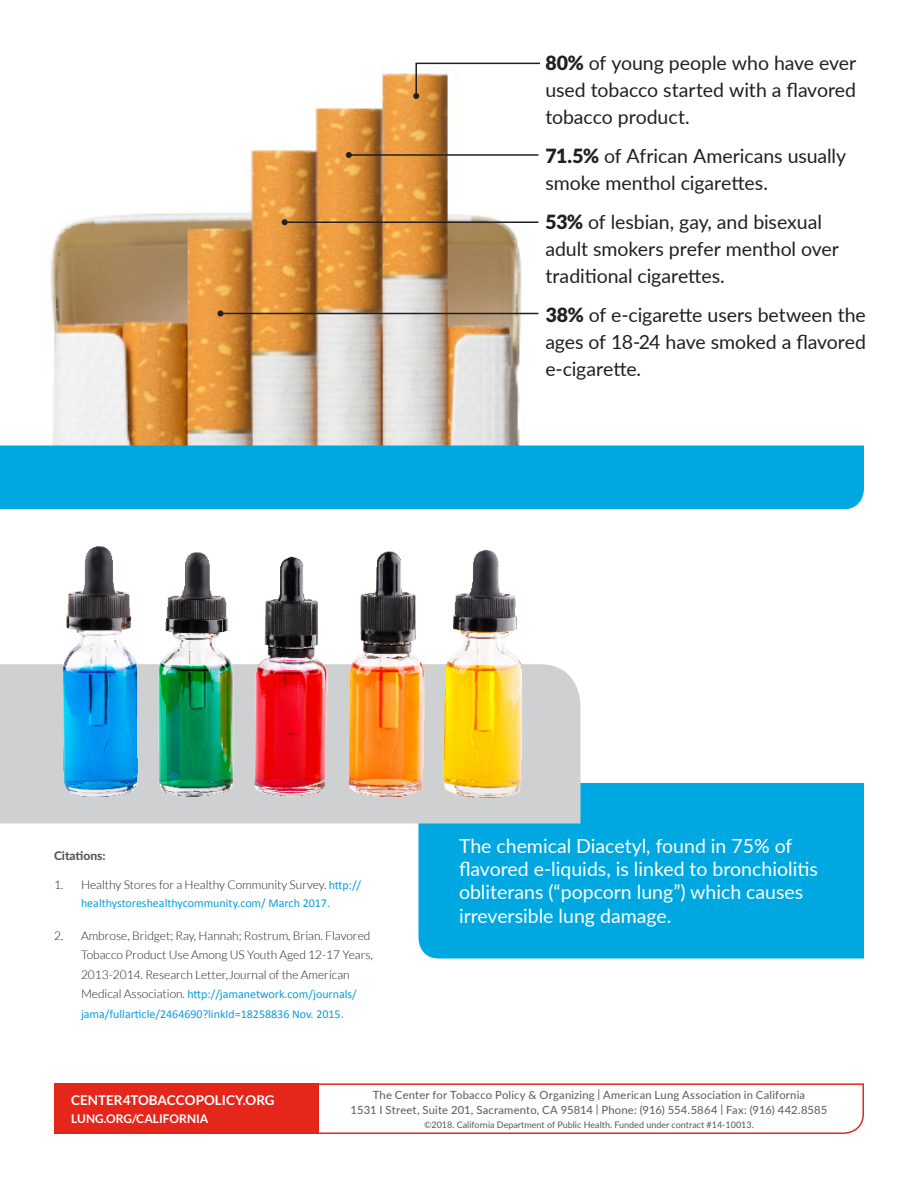
<style>
.page{position:relative;width:918px;height:1188px;background:#fff}
.page>*{position:absolute;margin:0;border:0;box-sizing:border-box;transform-origin:0 0}
.t1{font:19.5px/27px "Lato";letter-spacing:-.005em;color:#231f20;text-align:justify}
.t2{font:19.5px/23.4px "Lato";color:#fff}
.t3{font:700 13.5px "Lato";color:#fff}
.t4{font:300 12px/19.5px "Lato";color:#231f20}
.t5{font:12px/18px "Calibri";color:#069ddc;text-align:center}
.t6{font:700 12px "Lato";color:#fff}
.p{font:800 12px "Lato";color:#57585a}
.t7{font:11.25px/15px "Lato";letter-spacing:.015em;color:#57585a;text-align:center}
.t8{font:9px "Lato";color:#555659}
.s1{font-weight:900}
.s2{font-family:"Lato";font-weight:300;color:#231f20}
.s3{font-family:"Calibri";font-weight:400;color:#069ddc}
</style>
<div class="page">
<svg style="left:318px;top:1083px;width:546px;height:51px"></svg>
<div style="left:54px;top:1083px;width:264px;height:51px;background:#e5261b"></div>
<img style="left:6px;top:73px;width:555px;height:373px">
<div style="left:418px;top:783px;width:446px;height:175px;background:#00a8e2"></div>
<div style="left:0;top:446px;width:864px;height:63px;background:#00a8e2"></div>
<div style="left:0;top:664px;width:580px;height:159px;background:#cfd0d2"></div>
<svg style="left:413px;top:62px;width:129px;height:37px"></svg>
<hr style="left:349px;top:154px;width:189px;height:2px;background:#231f20">
<svg style="left:346px;top:152px;width:6px;height:6px"></svg>
<hr style="left:285px;top:221px;width:253px;height:2px;background:#231f20">
<svg style="left:282px;top:219px;width:6px;height:6px"></svg>
<hr style="left:221px;top:313px;width:317px;height:1px;background:#231f20">
<svg style="left:218px;top:310px;width:6px;height:6px"></svg>
<img style="left:27px;top:476px;width:539px;height:371px">
<p class="t1" style="left:545px;top:48px;width:312px"><span class="s1">80%</span> of young people who have ever used tobacco started with a flavored tobacco product.</p>
<p class="t1" style="left:545px;top:141px;width:302px"><span class="s1">71.5%</span> of African Americans usually smoke menthol cigarettes.</p>
<p class="t1" style="left:545px;top:207px;width:295px;text-align:left"><span class="s1">53%</span> of lesbian, gay, and bisexual adult smokers prefer menthol over traditional cigarettes.</p>
<p class="t1" style="left:545px;top:300px;width:322px"><span class="s1">38%</span> of e-cigarette users between the ages of 18-24 have smoked a flavored e-cigarette.</p>
<p class="p" style="left:54px;top:847px;width:53px">Citations:</p>
<p class="t5" style="left:54px;top:875px;width:309px"><span class="s2">1. Healthy Stores for a Healthy Community Survey.</span> http:// healthystoreshealthycommunity.com/ March 2017.</p>
<p class="t4" style="left:81px;top:926px;width:293px;text-indent:-27px">2. Ambrose, Bridget; Ray, Hannah; Rostrum, Brian. Flavored Tobacco Product Use Among US Youth Aged 12-17 Years, 2013-2014. Research Letter,Journal of the American Medical Association. <span class="s3">http://jamanetwork.com/journals/ jama/fullarticle/2464690?linkId=18258836 Nov. 2015.</span></p>
<p class="t2" style="left:459px;top:833px;width:360px">The chemical Diacetyl, found in 75% of flavored e-liquids, is linked to bronchiolitis obliterans (“popcorn lung”) which causes irreversible lung damage.</p>
<p class="t3" style="left:71px;top:1092px;width:205px">CENTER4TOBACCOPOLICY.ORG</p>
<p class="t6" style="left:71px;top:1111px;width:139px">LUNG.ORG/CALIFORNIA</p>
<p class="t7" style="left:351px;top:1087px;width:478px">The Center for Tobacco Policy &amp; Organizing | American Lung Association in California<br>1531 I Street, Suite 201, Sacramento, CA 95814 | Phone: (916) 554.5864 | Fax: (916) 442.8585</p>
<p class="t8" style="left:424px;top:1118px;width:331px">©2018. California Department of Public Health. Funded under contract #14-10013.</p>
</div>
